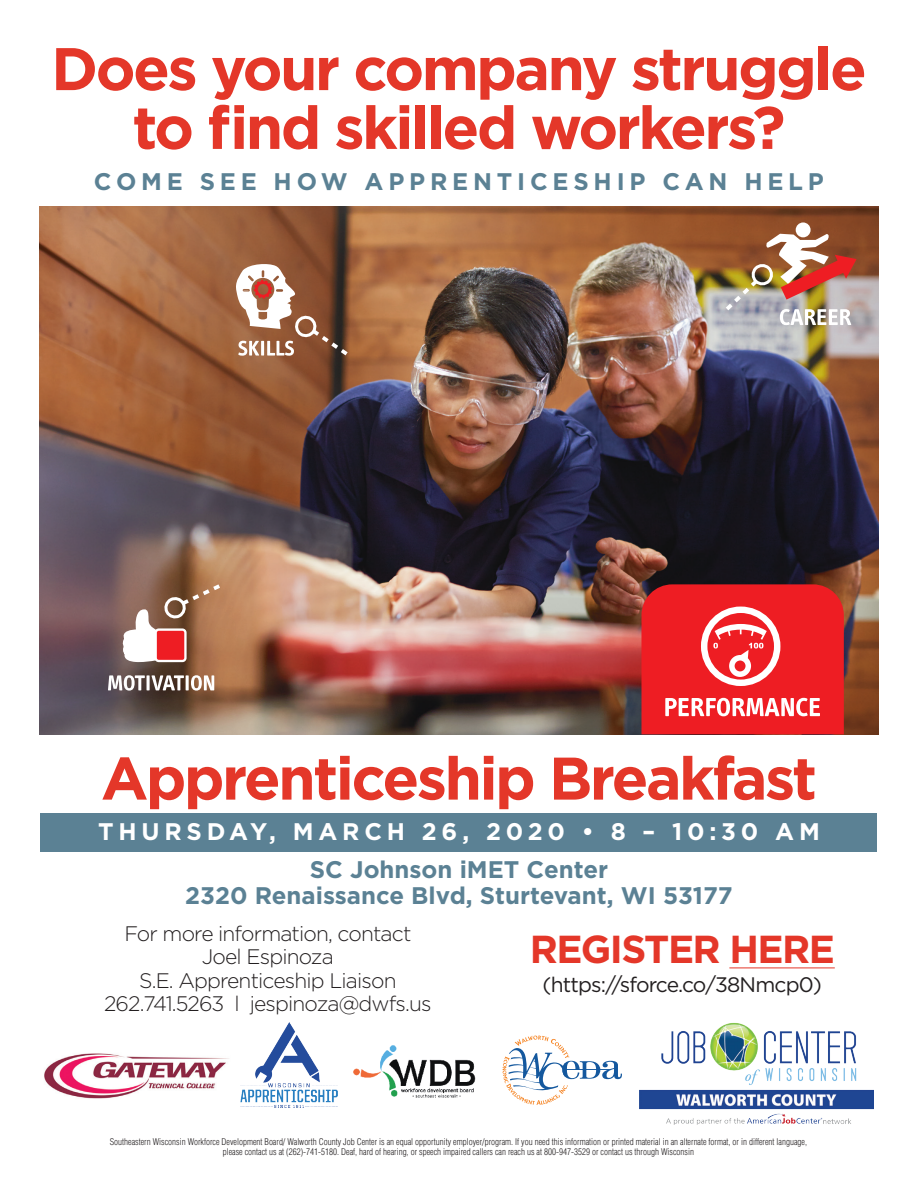
<style>
.page{position:relative;width:918px;height:1188px;background:#fff}
.page>*{position:absolute;margin:0;border:0;box-sizing:border-box;transform-origin:0 0}
.t1{font:700 60px/58.8px "Gotham";letter-spacing:-.04em;color:#e43729;text-align:center}
.t2{font:700 39px "Gotham";letter-spacing:-.04em;color:#e43729}
.t3{font:700 24px/25.8px "Gotham";color:#5b8194;text-align:center}
.t4{font:700 24px "Gotham";letter-spacing:.2em;color:#fff}
.t5{font:700 24px "Gotham";letter-spacing:.2em;color:#5b8194}
.t6{font:300 21px/23.4px "Gotham";letter-spacing:-.04em;color:#231f20;text-align:center}
.t7{font:21px "Gotham";letter-spacing:-.04em;color:#231f20}
.t8{font:300 condensed 9px/10.8px "Helvetica";color:#231f20;text-align:center}
</style>
<div class="page">
<div style="left:40px;top:813px;width:838px;height:39px;background:#5b8194"></div>
<img style="left:40px;top:206px;width:838px;height:528px">
<img style="left:44px;top:1053px;width:185px;height:46px">
<svg style="left:503px;top:1036px;width:119px;height:69px"></svg>
<img style="left:353px;top:1045px;width:123px;height:53px">
<img style="left:240px;top:1023px;width:97px;height:84px">
<svg style="left:236px;top:263px;width:116px;height:96px"></svg>
<svg style="left:108px;top:675px;width:37px;height:16px"></svg>
<hr style="left:147px;top:675px;width:3px;height:15px;background:#fff">
<svg style="left:151px;top:675px;width:33px;height:15px"></svg>
<hr style="left:186px;top:675px;width:3px;height:15px;background:#fff">
<svg style="left:191px;top:675px;width:23px;height:16px"></svg>
<svg style="left:122px;top:581px;width:102px;height:82px"></svg>
<div style="left:156px;top:630px;width:29px;height:31px;background:#ee1d23;border-radius:3px"></div>
<div style="left:155px;top:628px;width:32px;height:34px;border:2px solid #fff;border-radius:3px"></div>
<div style="left:796px;top:222px;width:15px;height:15px;background:#fff;border-radius:50%"></div>
<img style="left:722px;top:234px;width:135px;height:91px">
<svg style="left:641px;top:584px;width:203px;height:150px;background:#eb363b"></svg>
<hr style="left:729px;top:968px;width:106px;height:1px;background:#e43729">
<img style="left:640px;top:1023px;width:233px;height:102px">
<h1 class="t1" style="left:51px;top:38px;width:817px">Does your company struggle to find skilled workers?</h1>
<h3 class="t5" style="left:94px;top:167px;width:732px">COME SEE HOW APPRENTICESHIP CAN HELP</h3>
<h1 class="t1" style="left:101px;top:747px;width:718px">Apprenticeship Breakfast</h1>
<h3 class="t4" style="left:98px;top:818px;width:723px">THURSDAY, MARCH 26, 2020 • 8 – 10:30 AM</h3>
<h3 class="t3" style="left:185px;top:856px;width:549px">SC Johnson iMET Center<br>2320 Renaissance Blvd, Sturtevant, WI 53177</h3>
<h3 class="t6" style="left:104px;top:922px;width:329px">For more information, contact<br>Joel Espinoza<br>S.E. Apprenticeship Liaison<br>262.741.5263 l jespinoza@dwfs.us</h3>
<h2 class="t2" style="left:530px;top:926px;width:307px">REGISTER HERE</h2>
<h3 class="t7" style="left:542px;top:973px;width:281px">(https://sforce.co/38Nmcp0)</h3>
<p class="t8" style="left:110px;top:1136px;width:699px">Southeastern Wisconsin Workforce Development Board/ Walworth County Job Center is an equal opportunity employer/program. If you need this information or printed material in an alternate format, or in different language, please contact us at (262)-741-5180. Deaf, hard of hearing, or speech impaired callers can reach us at 800-947-3529 or contact us through Wisconsin</p>
</div>
